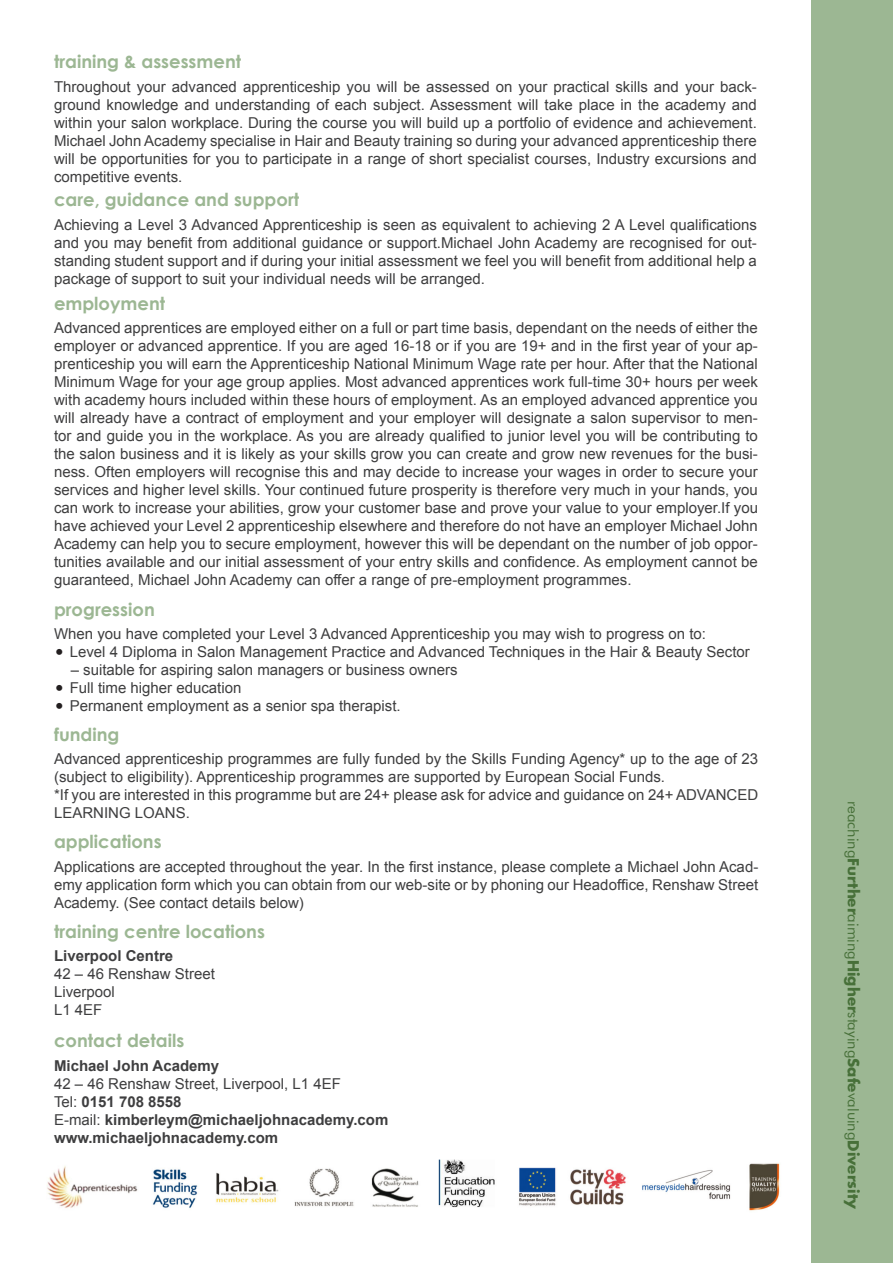
<style>
.page{position:relative;width:893px;height:1263px;background:#fff}
.page>*{position:absolute;margin:0;border:0;box-sizing:border-box;transform-origin:0 0}
.t1{font:700 18px "Century Gothic";color:#9cb793}
.t2{font:15px/18px "Arial";color:#3e3e3f;text-align:justify}
.t3{font:700 15px "Arial";color:#3e3e3f}
.t4{font:15px "Futura BT";color:#477039}
.s1{font-weight:400}
.s2{font-family:"Futura";font-weight:700}
</style>
<div class="page">
<div style="left:811px;top:0;width:82px;height:1263px;background:#9cb793"></div>
<img style="left:47px;top:1159px;width:733px;height:52px">
<p class="t1" style="left:54px;top:47px;width:189px">training &amp; assessment</p>
<p class="t2" style="left:54px;top:78px;width:704px">Throughout your advanced apprenticeship you will be assessed on your practical skills and your back&shy;ground knowledge and understanding of each subject. Assessment will take place in the academy and within your salon workplace. During the course you will build up a portfolio of evidence and achievement.<br>Michael John Academy specialise in Hair and Beauty training so during your advanced apprenticeship there will be opportunities for you to participate in a range of short specialist courses, Industry excursions and competitive events.</p>
<p class="t1" style="left:54px;top:186px;width:247px">care, guidance and support</p>
<p class="t2" style="left:54px;top:216px;width:704px">Achieving a Level 3 Advanced Apprenticeship is seen as equivalent to achieving 2 A Level qualifications and you may benefit from additional guidance or support.Michael John Academy are recognised for out&shy;standing student support and if during your initial assessment we feel you will benefit from additional help a package of support to suit your individual needs will be arranged.</p>
<p class="t1" style="left:54px;top:290px;width:113px">employment</p>
<p class="t2" style="left:54px;top:319px;width:705px">Advanced apprentices are employed either on a full or part time basis, dependant on the needs of either the employer or advanced apprentice. If you are aged 16-18 or if you are 19+ and in the first year of your ap&shy;prenticeship you will earn the Apprenticeship National Minimum Wage rate per hour. After that the National Minimum Wage for your age group applies. Most advanced apprentices work full-time 30+ hours per week with academy hours included within these hours of employment. As an employed advanced apprentice you will already have a contract of employment and your employer will designate a salon supervisor to men&shy;tor and guide you in the workplace. As you are already qualified to junior level you will be contributing to the salon business and it is likely as your skills grow you can create and grow new revenues for the busi&shy;ness. Often employers will recognise this and may decide to increase your wages in order to secure your services and higher level skills. Your continued future prosperity is therefore very much in your hands, you can work to increase your abilities, grow your customer base and prove your value to your employer.If you have achieved your Level 2 apprenticeship elsewhere and therefore do not have an employer Michael John Academy can help you to secure employment, however this will be dependant on the number of job oppor&shy;tunities available and our initial assessment of your entry skills and confidence. As employment cannot be guaranteed, Michael John Academy can offer a range of pre-employment programmes.</p>
<p class="t1" style="left:54px;top:596px;width:102px">progression</p>
<p class="t2" style="left:54px;top:624px;width:654px">When you have completed your Level 3 Advanced Apprenticeship you may wish to progress on to:</p>
<p class="t2" style="left:70px;top:642px;width:682px">Level 4 Diploma in Salon Management Practice and Advanced Techniques in the Hair &amp; Beauty Sector</p>
<p class="t2" style="left:71px;top:660px;width:388px">– suitable for aspiring salon managers or business owners</p>
<p class="t2" style="left:70px;top:678px;width:173px">Full time higher education</p>
<p class="t2" style="left:70px;top:696px;width:332px">Permanent employment as a senior spa therapist.</p>
<p class="t1" style="left:54px;top:720px;width:67px">funding</p>
<p class="t2" style="left:54px;top:750px;width:706px">Advanced apprenticeship programmes are fully funded by the Skills Funding Agency* up to the age of 23 (subject to eligibility). Apprenticeship programmes are supported by European Social Funds.</p>
<p class="t2" style="left:54px;top:786px;width:706px">*If you are interested in this programme but are 24+ please ask for advice and guidance on 24+ ADVANCED<br>LEARNING LOANS.</p>
<p class="t1" style="left:54px;top:828px;width:109px">applications</p>
<p class="t2" style="left:54px;top:858px;width:706px">Applications are accepted throughout the year. In the first instance, please complete a Michael John Acad&shy;emy application form which you can obtain from our web-site or by phoning our Headoffice, Renshaw Street Academy. (See contact details below)</p>
<p class="t1" style="left:54px;top:917px;width:212px">training centre locations</p>
<p class="t3" style="left:54px;top:945px;width:121px">Liverpool Centre</p>
<p class="t2" style="left:54px;top:964px;width:162px">42 – 46 Renshaw Street</p>
<p class="t2" style="left:54px;top:982px;width:62px">Liverpool</p>
<p class="t2" style="left:54px;top:1000px;width:50px">L1 4EF</p>
<p class="t1" style="left:54px;top:1027px;width:132px">contact details</p>
<p class="t3" style="left:54px;top:1056px;width:167px">Michael John Academy</p>
<p class="t2" style="left:54px;top:1075px;width:288px">42 – 46 Renshaw Street, Liverpool, L1 4EF</p>
<p class="t3" style="left:54px;top:1092px;width:129px"><span class="s1">Tel:</span> 0151 708 8558</p>
<p class="t3" style="left:54px;top:1110px;width:336px"><span class="s1">E-mail:</span> kimberleym@michaeljohnacademy.com</p>
<p class="t3" style="left:54px;top:1128px;width:226px">www.michaeljohnacademy.com</p>
<p class="t4" style="left:862px;top:801px;width:409px;rotate:90deg">reaching<span class="s2">Further</span>aiming<span class="s2">Higher</span>staying<span class="s2">Safe</span>valuing<span class="s2">Diversity</span></p>
</div>
